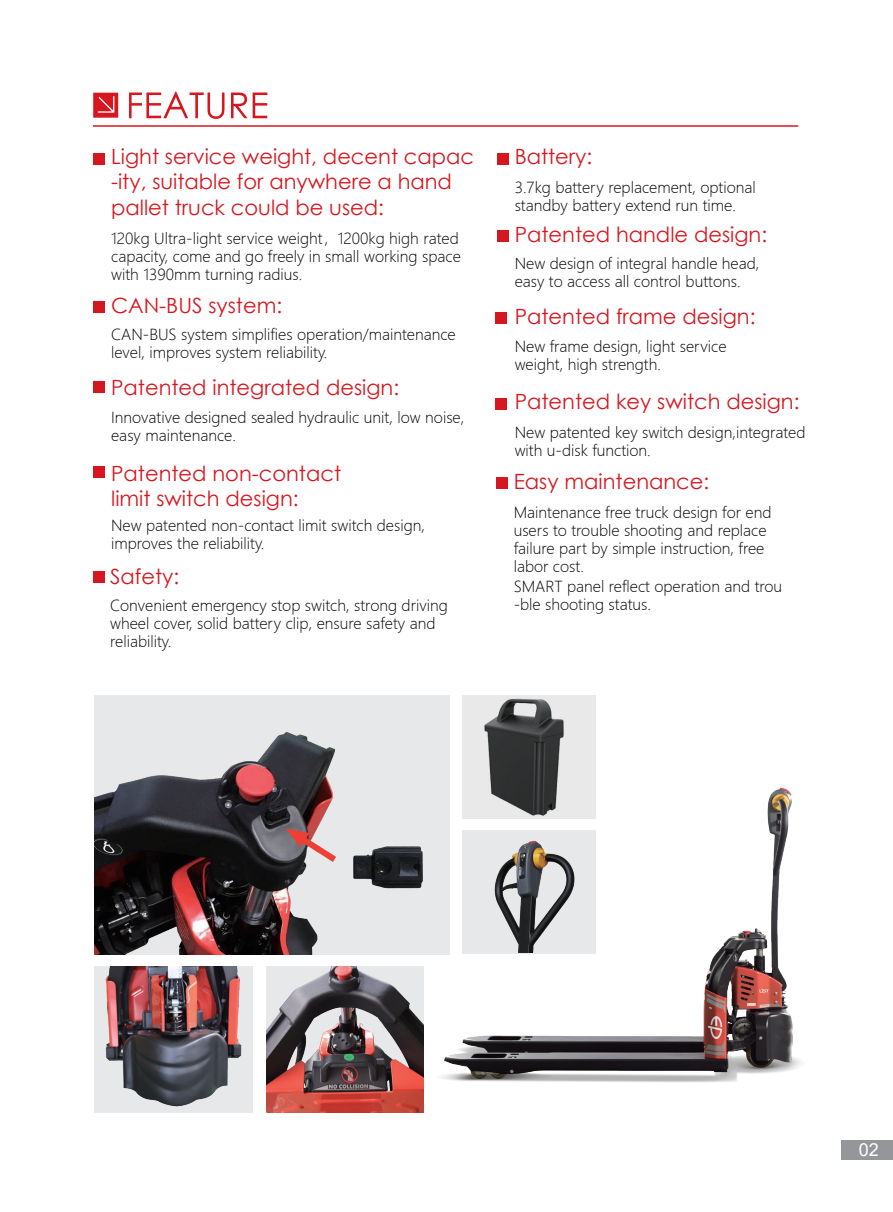
<style>
.page{position:relative;width:893px;height:1212px;background:#fff}
.page>*{position:absolute;margin:0;border:0;box-sizing:border-box;transform-origin:0 0}
.t1{font:21px/25.2px "Century Gothic";color:#d7171f}
.t2{font:18px "Arial";color:#fff}
.t3{font:300 15px/18px "Microsoft Ya Hei";color:#030303}
</style>
<div class="page">
<div style="left:95px;top:695px;width:355px;height:260px;background:#e7e8e9"></div>
<div style="left:94px;top:966px;width:158px;height:146px;background:#e7e8e9"></div>
<svg style="left:129px;top:91px;width:95px;height:28px"></svg>
<svg style="left:231px;top:92px;width:16px;height:26px"></svg>
<svg style="left:253px;top:92px;width:14px;height:26px"></svg>
<hr style="left:93px;top:125px;width:705px;height:2px;background:#d7171f">
<svg style="left:93px;top:93px;width:25px;height:25px"></svg>
<div style="left:94px;top:153px;width:11px;height:11px;background:#d7171f"></div>
<div style="left:94px;top:301px;width:11px;height:11px;background:#d7171f"></div>
<div style="left:94px;top:381px;width:11px;height:11px;background:#d7171f"></div>
<div style="left:496px;top:312px;width:11px;height:12px;background:#d7171f"></div>
<div style="left:94px;top:571px;width:11px;height:11px;background:#d7171f"></div>
<div style="left:496px;top:477px;width:11px;height:12px;background:#d7171f"></div>
<div style="left:497px;top:153px;width:11px;height:11px;background:#d7171f"></div>
<div style="left:497px;top:230px;width:11px;height:11px;background:#d7171f"></div>
<div style="left:94px;top:466px;width:11px;height:12px;background:#d7171f"></div>
<div style="left:496px;top:398px;width:11px;height:11px;background:#d7171f"></div>
<img style="left:95px;top:732px;width:241px;height:223px">
<img style="left:305px;top:793px;width:97px;height:139px">
<svg style="left:286px;top:828px;width:50px;height:34px"></svg>
<img style="left:105px;top:966px;width:137px;height:141px">
<img style="left:267px;top:967px;width:135px;height:145px">
<img style="left:402px;top:760px;width:440px;height:393px">
<div style="left:462px;top:695px;width:133px;height:123px;background:#eae9e9"></div>
<img style="left:484px;top:698px;width:80px;height:118px">
<div style="left:842px;top:1140px;width:51px;height:20px;background:#94969a"></div>
<h1 class="t1" style="left:111px;top:144px;width:364px">Light service weight, decent capac -ity, suitable for anywhere a hand pallet truck could be used:</h1>
<p class="t3" style="left:111px;top:229px;width:351px">120kg Ultra-light service weight，1200kg high rated capacity, come and go freely in small working space with 1390mm turning radius.</p>
<h1 class="t1" style="left:111px;top:292px;width:173px">CAN-BUS system:</h1>
<p class="t3" style="left:111px;top:325px;width:346px">CAN-BUS system simplifies operation/maintenance level, improves system reliability.</p>
<h1 class="t1" style="left:111px;top:374px;width:290px">Patented integrated design:</h1>
<p class="t3" style="left:111px;top:408px;width:355px">Innovative designed sealed hydraulic unit, low noise, easy maintenance.</p>
<h1 class="t1" style="left:111px;top:460px;width:231px">Patented non-contact limit switch design:</h1>
<p class="t3" style="left:111px;top:516px;width:315px">New patented non-contact limit switch design, improves the reliability.</p>
<h1 class="t1" style="left:110px;top:563px;width:71px">Safety:</h1>
<p class="t3" style="left:110px;top:596px;width:339px">Convenient emergency stop switch, strong driving wheel cover, solid battery clip, ensure safety and reliability.</p>
<h1 class="t1" style="left:515px;top:144px;width:79px">Battery:</h1>
<p class="t3" style="left:515px;top:178px;width:243px">3.7kg battery replacement, optional standby battery extend run time.</p>
<h1 class="t1" style="left:515px;top:221px;width:254px">Patented handle design:</h1>
<p class="t3" style="left:515px;top:254px;width:246px">New design of integral handle head, easy to access all control buttons.</p>
<h1 class="t1" style="left:515px;top:303px;width:242px">Patented frame design:</h1>
<p class="t3" style="left:515px;top:337px;width:213px">New frame design, light service weight, high strength.</p>
<h1 class="t1" style="left:515px;top:389px;width:286px">Patented key switch design:</h1>
<p class="t3" style="left:515px;top:423px;width:292px">New patented key switch design,integrated with u-disk function.</p>
<h1 class="t1" style="left:514px;top:468px;width:197px">Easy maintenance:</h1>
<p class="t3" style="left:514px;top:503px;width:259px">Maintenance free truck design for end users to trouble shooting and replace failure part by simple instruction, free labor cost.</p>
<p class="t3" style="left:514px;top:577px;width:270px">SMART panel reflect operation and trou -ble shooting status.</p>
<p class="t2" style="left:859px;top:1137px;width:22px">02</p>
</div>
